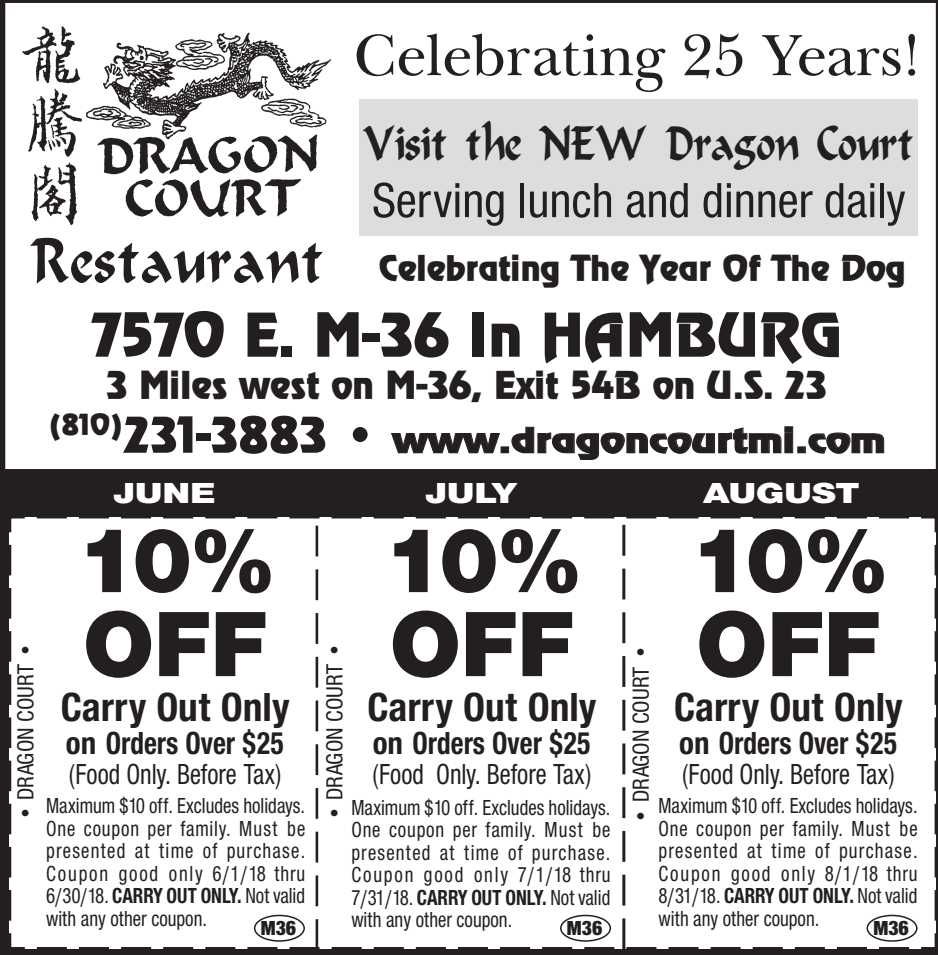
<style>
.page{position:relative;width:938px;height:955px;background:#fff}
.page>*{position:absolute;margin:0;border:0;box-sizing:border-box;transform-origin:0 0}
.t1{font:900 96px/84px "Sans";color:#231f20}
.t2{font:69.9px "Bodacious";color:#231f20;scale:.85 1}
.t3{font:100 66px "Revue";color:#231f20}
.t4{font:60px "New Baskerville Roman DTC";color:#231f20}
.t5{font:54px "Bodacious";letter-spacing:-.03em;color:#231f20;scale:.8 1}
.t6{font:condensed 51px "Sans";color:#231f20}
.t7{font:700 condensed 42px "Sans";color:#231f20}
.t8{font:100 42px "Revue";color:#231f20}
.t9{font:100 39px "Revue";color:#231f20}
.t10{font:100 38.7px "Revue";color:#231f20;scale:1.25 1}
.t11{font:700 condensed 33px "Sans";color:#231f20}
.t12{font:condensed 30px "Sans";color:#231f20;scale:.89 1}
.t13{font:900 30px "Sans";color:#fff;scale:1.3 1}
.t14{font:condensed 24px "Sans";color:#231f20}
.t15{font:condensed 22.5px/22.5px "Sans";letter-spacing:.04em;color:#231f20;text-align:justify;scale:.9 1}
.t16{font:900 condensed 21px "Sans";color:#231f20}
.s1{font-size:54px}
.s2{font-family:"Sans";font-weight:900;font-size:54px}
.s3{font-weight:700}
</style>
<div class="page">
<svg style="left:0;top:0;width:937px;height:469px"></svg>
<div style="left:359px;top:99px;width:559px;height:136px;background:#dcdddf"></div>
<img style="left:23px;top:27px;width:308px;height:198px">
<div style="left:0;top:469px;width:937px;height:486px;background:#231f20"></div>
<div style="left:9px;top:517px;width:927px;height:432px;background:#fff"></div>
<div style="left:866px;top:914px;width:51px;height:27px;border:2px solid #231f20;border-radius:50%"></div>
<div style="left:37px;top:525px;width:878px;height:424px;background:#fff"></div>
<svg style="left:390px;top:432px;width:111px;height:22px"></svg>
<svg style="left:510px;top:426px;width:282px;height:35px"></svg>
<svg style="left:807px;top:431px;width:78px;height:24px"></svg>
<h3 class="t4" style="left:354px;top:20px;width:568px">Celebrating 25 Years!</h3>
<h2 class="t2" style="left:30px;top:225px;width:349px">Restaurant</h2>
<h3 class="t5" style="left:363px;top:116px;width:691px">Visit the NEW Dragon Court</h3>
<h3 class="t6" style="left:372px;top:171px;width:535px">Serving lunch and dinner daily</h3>
<h3 class="t9" style="left:379px;top:247px;width:528px">Celebrating The Year Of The Dog</h3>
<h3 class="t3" style="left:92px;top:299px;width:752px">7570 E. M-36 In HAMBURG</h3>
<h3 class="t8" style="left:107px;top:362px;width:722px">3 Miles west on M-36, Exit 54B on U.S. 23</h3>
<h3 class="t10" style="left:48px;top:419px;width:672px"><sup>(810)</sup><span class="s1">231-3883</span> <span class="s2">•</span> www.dragoncourtmi.com</h3>
<p class="t14" style="left:12px;top:821px;width:181px;rotate:-90deg">• Dragon court •</p>
<h3 class="t13" style="left:114px;top:475px;width:80px">JUNE</h3>
<h3 class="t13" style="left:426px;top:475px;width:72px">JULY</h3>
<h3 class="t13" style="left:703px;top:475px;width:122px">AUGUST</h3>
<h1 class="t1" style="left:77px;top:515px;width:198px">10%<br>OFF</h1>
<h1 class="t1" style="left:383px;top:515px;width:198px">10%<br>OFF</h1>
<h1 class="t1" style="left:690px;top:515px;width:198px">10%<br>OFF</h1>
<p class="t14" style="left:321px;top:821px;width:181px;rotate:-90deg">• Dragon court •</p>
<p class="t14" style="left:627px;top:824px;width:181px;rotate:-90deg">• Dragon court •</p>
<h3 class="t7" style="left:61px;top:682px;width:230px">Carry Out Only</h3>
<h3 class="t11" style="left:66px;top:723px;width:220px">on Orders Over $25</h3>
<h3 class="t12" style="left:68px;top:757px;width:242px">(Food O nly. Before Tax)</h3>
<h3 class="t7" style="left:367px;top:682px;width:230px">Carry Out Only</h3>
<h3 class="t11" style="left:373px;top:723px;width:220px">on Orders Over $25</h3>
<h3 class="t12" style="left:372px;top:757px;width:249px">(Food O nly. Before Tax)</h3>
<h3 class="t7" style="left:674px;top:682px;width:230px">Carry Out Only</h3>
<h3 class="t11" style="left:679px;top:723px;width:220px">on Orders Over $25</h3>
<h3 class="t12" style="left:681px;top:757px;width:242px">(Food O nly. Before Tax)</h3>
<p class="t15" style="left:46px;top:794px;width:289px">Maximum $10 off. Excludes holidays.<br>One coupon per family. Must be presented at time of purchase.<br>Coupon good only 6/1/18 thru 6/30/18. <span class="s3">Carry out only.</span> Not valid with any other coupon.</p>
<p class="t15" style="left:351px;top:795px;width:289px">Maximum $10 off. Excludes holidays.<br>One coupon per family. Must be presented at time of purchase.<br>Coupon good only 7/1/18 thru 7/31/18. <span class="s3">Carry out only.</span> Not valid with any other coupon.</p>
<p class="t15" style="left:658px;top:794px;width:289px">Maximum $10 off. Excludes holidays.<br>One coupon per family. Must be presented at time of purchase.<br>Coupon good only 8/1/18 thru 8/31/18. <span class="s3">Carry out only.</span> Not valid with any other coupon.</p>
<p class="t16" style="left:261px;top:915px;width:37px">M36</p>
<p class="t16" style="left:567px;top:915px;width:37px">M36</p>
<p class="t16" style="left:873px;top:915px;width:37px">M36</p>
</div>
